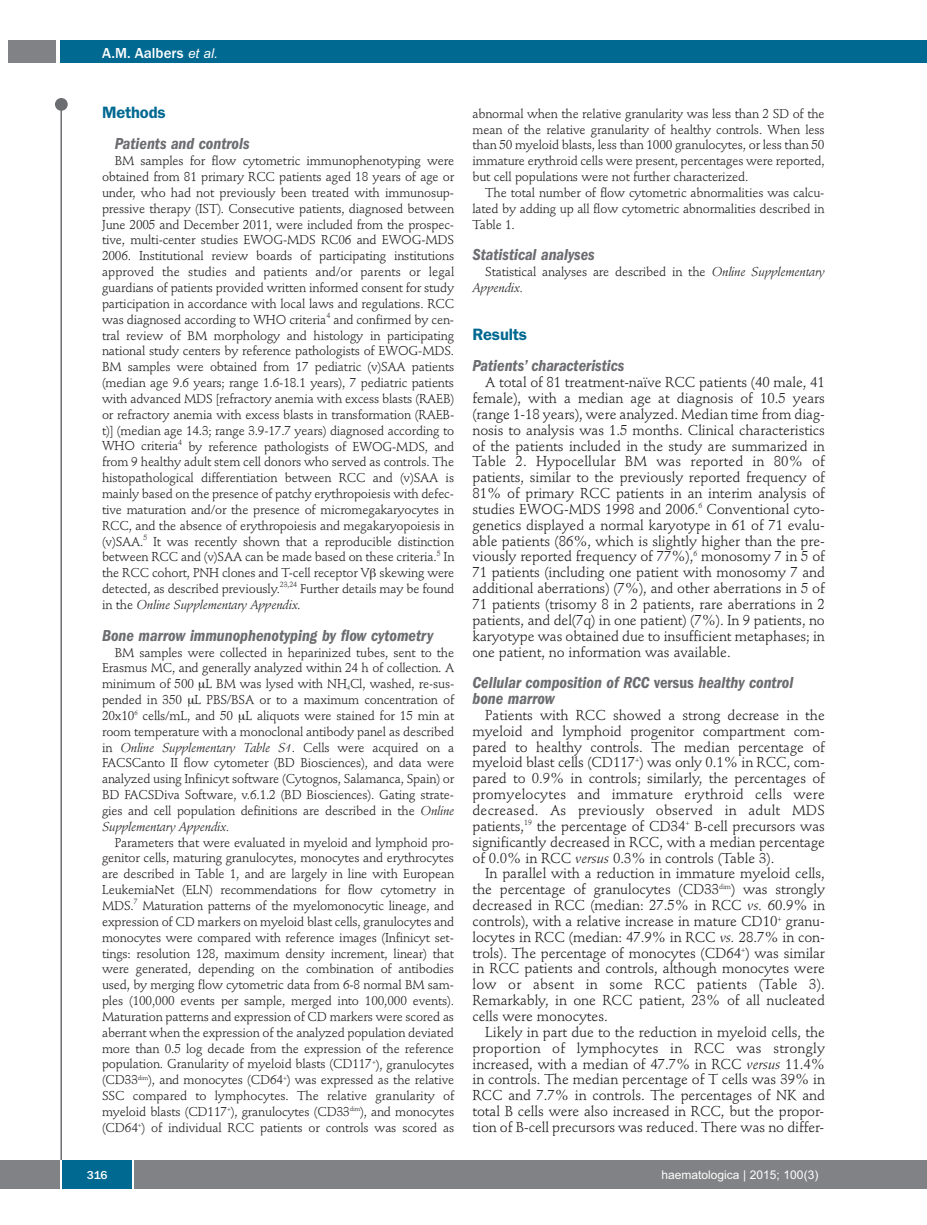
<style>
.page{position:relative;width:927px;height:1225px;background:#fff}
.page>*{position:absolute;margin:0;border:0;box-sizing:border-box;transform-origin:0 0}
.t1{font:italic 600 condensed 16.5px/15.9px "Franklin Gothic";color:#6c6d70}
.t2{font:600 16.5px "Franklin Gothic";letter-spacing:-.01em;color:#006991}
.t3{font:500 15px "Franklin Gothic";color:#fff}
.t4{font:14.25px/15.9px "Stempel Schneidler";letter-spacing:-.005em;color:#231f20;text-align:justify}
.t5{font:12.75px/15.9px "Stempel Schneidler";letter-spacing:-.015em;color:#231f20;text-align:justify}
.t6{font:12px "Arial";color:#fff}
.t7{font:500 12px "Franklin Gothic";color:#fff}
.s1{font-family:"Arial";font-weight:400;font-style:italic;font-size:13.5px}
.s2{font-style:italic}
.s3{font-style:normal}
</style>
<div class="page">
<div style="left:911px;top:40px;width:16px;height:22px;background:#006991"></div>
<div style="left:910px;top:1160px;width:17px;height:28px;background:#808285"></div>
<div style="left:55px;top:98px;width:13px;height:13px;background:#6c6d70;border-radius:50%"></div>
<hr style="left:60px;top:101px;width:2px;height:1061px;background:#6c6d70">
<div style="left:60px;top:40px;width:852px;height:22px;background:#006991"></div>
<div style="left:9px;top:40px;width:47px;height:22px;background:#808285"></div>
<div style="left:0;top:1160px;width:911px;height:28px;background:#808285"></div>
<div style="left:62px;top:1160px;width:71px;height:28px;background:#006991"></div>
<hr style="left:60px;top:1160px;width:2px;height:28px;background:#fff">
<svg style="left:133px;top:1160px;width:1px;height:28px"></svg>
<p class="t3" style="left:102px;top:44px;width:117px">A.M. Aalbers <span class="s1">et al.</span></p>
<p class="t2" style="left:102px;top:106px;width:65px">Methods</p>
<p class="t1" style="left:115px;top:137px;width:136px">Patients and controls</p>
<p class="t5" style="left:102px;top:154px;width:354px;text-indent:13px">BM samples for flow cytometric immunophenotyping were obtained from 81 primary RCC patients aged 18 years of age or under, who had not previously been treated with immunosup&shy;pressive therapy (IST). Consecutive patients, diagnosed between June 2005 and December 2011, were included from the prospec&shy;tive, multi-center studies EWOG-MDS RC06 and EWOG-MDS 2006. Institutional review boards of participating institutions approved the studies and patients and/or parents or legal guardians of patients provided written informed consent for study participation in accordance with local laws and regulations. RCC was diagnosed according to WHO criteria<sup>4</sup> and confirmed by cen&shy;tral review of BM morphology and histology in participating national study centers by reference pathologists of EWOG-MDS.<br>BM samples were obtained from 17 pediatric (v)SAA patients (median age 9.6 years; range 1.6-18.1 years), 7 pediatric patients with advanced MDS [refractory anemia with excess blasts (RAEB) or refractory anemia with excess blasts in transformation (RAEB&shy;t)] (median age 14.3; range 3.9-17.7 years) diagnosed according to WHO criteria<sup>4</sup> by reference pathologists of EWOG-MDS, and from 9 healthy adult stem cell donors who served as controls. The histopathological differentiation between RCC and (v)SAA is mainly based on the presence of patchy erythropoiesis with defec&shy;tive maturation and/or the presence of micromegakaryocytes in RCC, and the absence of erythropoiesis and megakaryopoiesis in (v)SAA.<sup>5</sup> It was recently shown that a reproducible distinction between RCC and (v)SAA can be made based on these criteria.<sup>5</sup> In the RCC cohort, PNH clones and T-cell receptor V skewing were detected, as described previously.<sup>23,24</sup> Further details may be found in the <span class="s2">Online Supplementary Appendix.</span></p>
<p class="t1" style="left:102px;top:628px;width:333px">Bone marrow immunophenotyping by flow cytometry</p>
<p class="t5" style="left:102px;top:645px;width:354px;text-indent:13px">BM samples were collected in heparinized tubes, sent to the Erasmus MC, and generally analyzed within 24 h of collection. A minimum of 500 L BM was lysed with NH<sub>4</sub>Cl, washed, re-sus&shy;pended in 350 L PBS/BSA or to a maximum concentration of 20x10<sup>6</sup> cells/mL, and 50 L aliquots were stained for 15 min at room temperature with a monoclonal antibody panel as described in <span class="s2">Online Supplementary Table S1</span>. Cells were acquired on a FACSCanto II flow cytometer (BD Biosciences), and data were analyzed using Infinicyt software (Cytognos, Salamanca, Spain) or BD FACSDiva Software, v.6.1.2 (BD Biosciences). Gating strate&shy;gies and cell population definitions are described in the <span class="s2">Online Supplementary Appendix.</span></p>
<p class="t5" style="left:102px;top:835px;width:354px;text-indent:13px">Parameters that were evaluated in myeloid and lymphoid pro&shy;genitor cells, maturing granulocytes, monocytes and erythrocytes are described in Table 1, and are largely in line with European LeukemiaNet (ELN) recommendations for flow cytometry in MDS.<sup>7</sup> Maturation patterns of the myelomonocytic lineage, and expression of CD markers on myeloid blast cells, granulocytes and monocytes were compared with reference images (Infinicyt set&shy;tings: resolution 128, maximum density increment, linear) that were generated, depending on the combination of antibodies used, by merging flow cytometric data from 6-8 normal BM sam&shy;ples (100,000 events per sample, merged into 100,000 events).<br>Maturation patterns and expression of CD markers were scored as aberrant when the expression of the analyzed population deviated more than 0.5 log decade from the expression of the reference population. Granularity of myeloid blasts (CD117<sup>+</sup>), granulocytes (CD33<sup>dim</sup>), and monocytes (CD64<sup>+</sup>) was expressed as the relative SSC compared to lymphocytes. The relative granularity of myeloid blasts (CD117<sup>+</sup>), granulocytes (CD33<sup>dim</sup>), and monocytes (CD64<sup>+</sup>) of individual RCC patients or controls was scored as</p>
<p class="t5" style="left:472px;top:107px;width:354px">abnormal when the relative granularity was less than 2 SD of the mean of the relative granularity of healthy controls. When less than 50 myeloid blasts, less than 1000 granulocytes, or less than 50 immature erythroid cells were present, percentages were reported, but cell populations were not further characterized.</p>
<p class="t5" style="left:472px;top:186px;width:354px;text-indent:13px">The total number of flow cytometric abnormalities was calcu&shy;lated by adding up all flow cytometric abnormalities described in Table 1.</p>
<p class="t1" style="left:472px;top:248px;width:124px">Statistical analyses</p>
<p class="t5" style="left:472px;top:265px;width:354px;text-indent:13px">Statistical analyses are described in the <span class="s2">Online Supplementary<br>Appendix.</span></p>
<p class="t2" style="left:472px;top:328px;width:56px">Results</p>
<p class="t1" style="left:472px;top:359px;width:153px">Patients’ characteristics</p>
<p class="t4" style="left:472px;top:376px;width:354px;text-indent:13px">A total of 81 treatment-naïve RCC patients (40 male, 41 female), with a median age at diagnosis of 10.5 years (range 1-18 years), were analyzed. Median time from diag&shy;nosis to analysis was 1.5 months. Clinical characteristics of the patients included in the study are summarized in Table 2. Hypocellular BM was reported in 80% of patients, similar to the previously reported frequency of 81% of primary RCC patients in an interim analysis of studies EWOG-MDS 1998 and 2006.<sup>6</sup> Conventional cyto&shy;genetics displayed a normal karyotype in 61 of 71 evalu&shy;able patients (86%, which is slightly higher than the pre&shy;viously reported frequency of 77%),<sup>6</sup> monosomy 7 in 5 of 71 patients (including one patient with monosomy 7 and additional aberrations) (7%), and other aberrations in 5 of 71 patients (trisomy 8 in 2 patients, rare aberrations in 2 patients, and del(7q) in one patient) (7%). In 9 patients, no karyotype was obtained due to insufficient metaphases; in one patient, no information was available.</p>
<p class="t1" style="left:472px;top:676px;width:322px">Cellular composition of RCC <span class="s3">versus</span> healthy control bone marrow</p>
<p class="t4" style="left:472px;top:708px;width:354px;text-indent:13px">Patients with RCC showed a strong decrease in the myeloid and lymphoid progenitor compartment com&shy;pared to healthy controls. The median percentage of myeloid blast cells (CD117<sup>+</sup>) was only 0.1% in RCC, com&shy;pared to 0.9% in controls; similarly, the percentages of promyelocytes and immature erythroid cells were decreased. As previously observed in adult MDS patients,<sup>19</sup> the percentage of CD34<sup>+</sup> B-cell precursors was significantly decreased in RCC, with a median percentage of 0.0% in RCC <span class="s2">versus</span> 0.3% in controls (Table 3).</p>
<p class="t4" style="left:472px;top:867px;width:354px;text-indent:13px">In parallel with a reduction in immature myeloid cells, the percentage of granulocytes (CD33<sup>dim</sup>) was strongly decreased in RCC (median: 27.5% in RCC <span class="s2">vs.</span> 60.9% in controls), with a relative increase in mature CD10<sup>+</sup> granu&shy;locytes in RCC (median: 47.9% in RCC <span class="s2">vs.</span> 28.7% in con&shy;trols). The percentage of monocytes (CD64<sup>+</sup>) was similar in RCC patients and controls, although monocytes were low or absent in some RCC patients (Table 3).<br>Remarkably, in one RCC patient, 23% of all nucleated cells were monocytes.</p>
<p class="t4" style="left:472px;top:1025px;width:354px;text-indent:13px">Likely in part due to the reduction in myeloid cells, the proportion of lymphocytes in RCC was strongly increased, with a median of 47.7% in RCC <span class="s2">versus</span> 11.4% in controls. The median percentage of T cells was 39% in RCC and 7.7% in controls. The percentages of NK and total B cells were also increased in RCC, but the propor&shy;tion of B-cell precursors was reduced. There was no differ-</p>
<p class="t7" style="left:87px;top:1167px;width:22px">316</p>
<p class="t6" style="left:661px;top:1167px;width:158px">haematologica | 2015; 100(3)</p>
</div>
